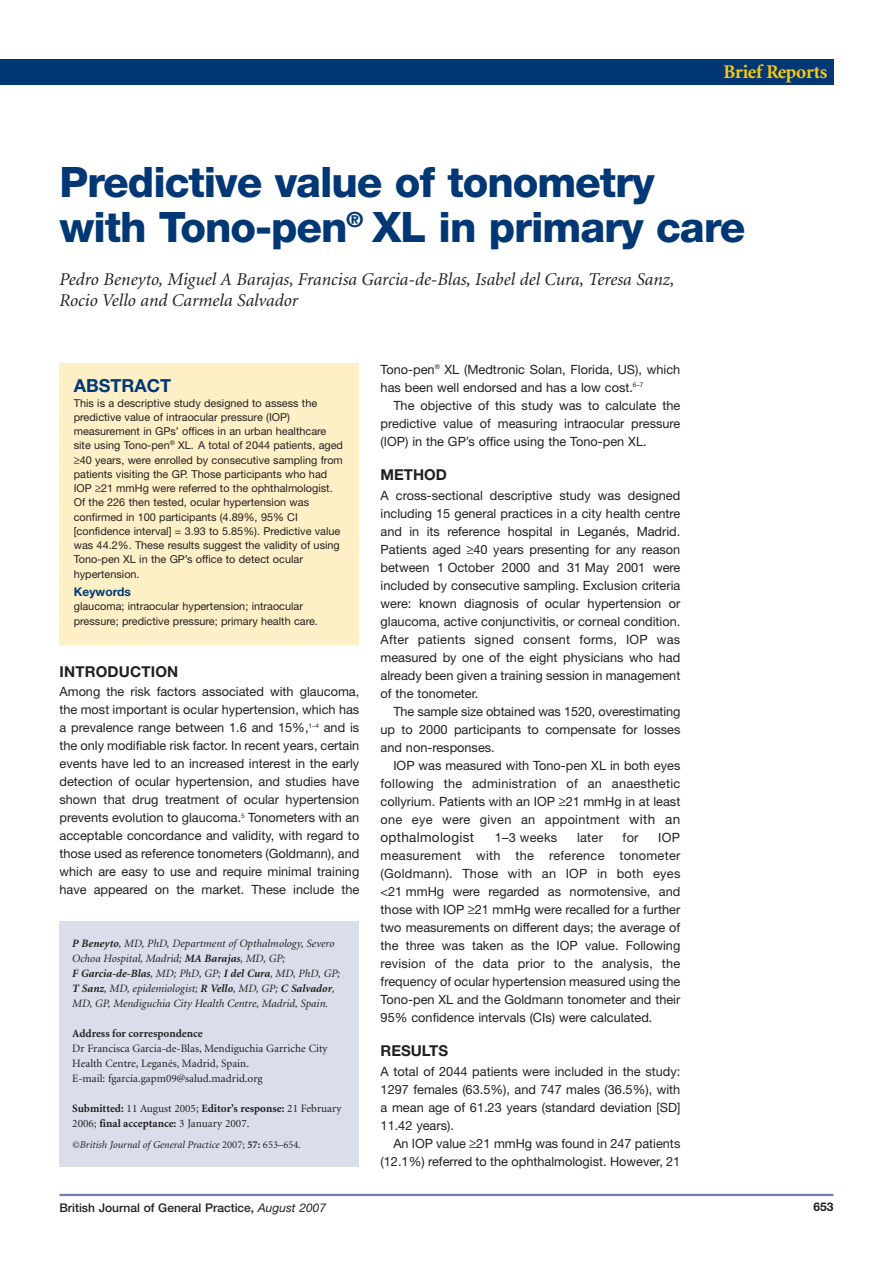
<style>
.page{position:relative;width:893px;height:1263px;background:#fff}
.page>*{position:absolute;margin:0;border:0;box-sizing:border-box;transform-origin:0 0}
.t1{font:800 42px/45px "Helvetica Neue";letter-spacing:-.025em;color:#013775}
.t2{font:700 19.5px "Minion";letter-spacing:-.02em;color:#feca0a}
.t3{font:italic 18px/21px "Minion";color:#231f20}
.t4{font:700 18px "Helvetica Neue";color:#013775}
.t5{font:700 15px "Helvetica Neue";color:#231f20}
.t6{font:13.5px "Helvetica Neue";letter-spacing:.02em;color:#231f20}
.t7{font:12.75px/18px "Helvetica Neue";color:#231f20;text-align:justify}
.t8{font:500 12px "Helvetica Neue";color:#231f20}
.t9{font:700 12px "Helvetica Neue";color:#013775}
.t10{font:700 12px "Helvetica Neue";color:#231f20}
.t11{font:italic 11.25px/15px "Minion";color:#231f20}
.t12{font:11.25px/15px "Minion";color:#231f20}
.t13{font:700 11.25px/15px "Minion";color:#231f20}
.t14{font:10.8px/14.2px "Helvetica Neue";color:#231f20}
.t15{font:italic 10.5px "Minion";color:#231f20}
.s1{font-weight:700}
.s2{font-weight:400}
.s3{font-style:normal}
.s4{font-weight:700;font-style:normal}
.s5{font-weight:400;font-style:italic}
.s6{font-size:13.5px}
</style>
<div class="page">
<hr style="left:60px;top:1194px;width:773px;height:2px;background:#6e7fad">
<div style="left:60px;top:364px;width:299px;height:281px;background:#fef0c6"></div>
<div style="left:60px;top:921px;width:299px;height:246px;background:#dadeeb"></div>
<div style="left:0;top:60px;width:833px;height:25px;background:#013775"></div>
<h2 class="t2" style="left:723px;top:64px;width:106px">Brief Reports</h2>
<h1 class="t1" style="left:60px;top:163px;width:687px">Predictive value of tonometry with Tono-pen<sup>®</sup> XL in primary care</h1>
<h3 class="t3" style="left:60px;top:270px;width:616px">Pedro Beneyto, Miguel A Barajas, Francisa Garcia-de-Blas, Isabel del Cura, Teresa Sanz,<br>Rocio Vello and Carmela Salvador</h3>
<h3 class="t4" style="left:74px;top:379px;width:99px">ABSTRACT</h3>
<p class="t14" style="left:74px;top:397px;width:271px">This is a descriptive study designed to assess the predictive value of intraocular pressure (IOP) measurement in GPs’ offices in an urban healthcare site using Tono-pen<sup>®</sup> XL. A total of 2044 patients, aged ≥40 years, were enrolled by consecutive sampling from patients visiting the GP. Those participants who had IOP ≥21 mmHg were referred to the ophthalmologist.<br>Of the 226 then tested, ocular hypertension was confirmed in 100 participants (4.89%, 95% CI [confidence interval] = 3.93 to 5.85%). Predictive value was 44.2%. These results suggest the validity of using Tono-pen XL in the GP’s office to detect ocular hypertension.</p>
<p class="t9" style="left:74px;top:587px;width:59px">Keywords</p>
<p class="t14" style="left:74px;top:600px;width:246px">glaucoma; intraocular hypertension; intraocular pressure; predictive pressure; primary health care.</p>
<p class="t5" style="left:60px;top:666px;width:120px">INTRODUCTION</p>
<p class="t7" style="left:60px;top:684px;width:301px">Among the risk factors associated with glaucoma, the most important is ocular hypertension, which has a prevalence range between 1.6 and 15%,<sup>1–4</sup> and is the only modifiable risk factor. In recent years, certain events have led to an increased interest in the early detection of ocular hypertension, and studies have shown that drug treatment of ocular hypertension prevents evolution to glaucoma.<sup>5</sup> Tonometers with an acceptable concordance and validity, with regard to those used as reference tonometers (Goldmann), and which are easy to use and require minimal training have appeared on the market. These include the</p>
<p class="t11" style="left:72px;top:936px;width:269px"><span class="s1">P Beneyto</span>, MD, PhD, Department of Opthalmology, Severo Ochoa Hospital, Madrid; <span class="s1">MA Barajas</span>, MD, GP;<br><span class="s1">F Garcia-de-Blas</span>, MD; PhD, GP; <span class="s1">I del Cura</span>, MD, PhD, GP; <span class="s1">T Sanz</span>, MD, epidemiologist; <span class="s1">R Vello</span>, MD, GP; <span class="s1">C Salvador</span>, MD, GP, Mendiguchia City Health Centre, Madrid, Spain.</p>
<p class="t13" style="left:72px;top:1026px;width:132px">Address for correspondence</p>
<p class="t12" style="left:72px;top:1041px;width:257px">Dr Francisca Garcia-de-Blas, Mendiguchia Garriche City<br>Health Centre, Leganés, Madrid, Spain.<br>E-mail: fgarcia.gapm09@salud.madrid.org</p>
<p class="t13" style="left:72px;top:1101px;width:271px">Submitted: <span class="s2">11 August 2005;</span> Editor’s response: <span class="s2">21 February<br>2006;</span> final acceptance: <span class="s2">3 January 2007.</span></p>
<p class="t15" style="left:72px;top:1140px;width:230px">©British Journal of General Practice <span class="s3">2007;</span> <span class="s4">57:</span> <span class="s3">653–654</span>.</p>
<p class="t8" style="left:60px;top:1203px;width:268px">British Journal of General Practice, <span class="s5">August 2007</span></p>
<p class="t7" style="left:381px;top:361px;width:301px">Tono-pen<sup>®</sup> XL (Medtronic Solan, Florida, US), which has been well endorsed and has a low cost.<sup>6–7</sup></p>
<p class="t7" style="left:381px;top:397px;width:301px;text-indent:13px">The objective of this study was to calculate the predictive value of measuring intraocular pressure (IOP) in the GP’s office using the Tono-pen XL.</p>
<p class="t5" style="left:381px;top:469px;width:68px">METHOD</p>
<p class="t7" style="left:381px;top:487px;width:301px">A cross-sectional descriptive study was designed including 15 general practices in a city health centre and in its reference hospital in Leganés, Madrid.<br>Patients aged ≥40 years presenting for any reason between 1 October 2000 and 31 May 2001 were included by consecutive sampling. Exclusion criteria were: known diagnosis of ocular hypertension or glaucoma, active conjunctivitis, or corneal condition.<br>After patients signed consent forms, IOP was measured by one of the eight physicians who had already been given a training session in management of the tonometer.</p>
<p class="t7" style="left:381px;top:703px;width:301px;text-indent:13px">The sample size obtained was 1520, overestimating up to 2000 participants to compensate for losses and non-responses.</p>
<p class="t7" style="left:381px;top:757px;width:301px;text-indent:13px">IOP was measured with Tono-pen XL in both eyes following the administration of an anaesthetic collyrium. Patients with an IOP ≥21 mmHg in at least one eye were given an appointment <span class="s6">with an</span></p>
<p class="t6" style="left:381px;top:832px;width:95px">opthalmologist</p>
<p class="t7" style="left:495px;top:829px;width:64px">1–3 weeks</p>
<p class="t7" style="left:577px;top:829px;width:27px">later</p>
<p class="t7" style="left:623px;top:829px;width:17px">for</p>
<p class="t7" style="left:381px;top:829px;width:301px;text-indent:278px">IOP measurement with the reference tonometer (Goldmann). Those with an IOP in both eyes &lt;21 mmHg were regarded as normotensive, and those with IOP ≥21 mmHg were recalled for a further two measurements on different days; the average of the three was taken as the IOP value. Following revision of the data prior to the analysis, the frequency of ocular hypertension measured using the Tono-pen XL and the Goldmann tonometer and their 95% confidence intervals (CIs) were calculated.</p>
<p class="t5" style="left:381px;top:1045px;width:69px">RESULTS</p>
<p class="t7" style="left:381px;top:1063px;width:301px">A total of 2044 patients were included in the study:<br>1297 females (63.5%), and 747 males (36.5%), with a mean age of 61.23 years (standard deviation [SD] 11.42 years).</p>
<p class="t7" style="left:381px;top:1135px;width:301px;text-align:right">An IOP value ≥21 mmHg was found in 247 patients (12.1%) referred to the ophthalmologist. However, 21</p>
<p class="t10" style="left:813px;top:1202px;width:22px">653</p>
</div>
